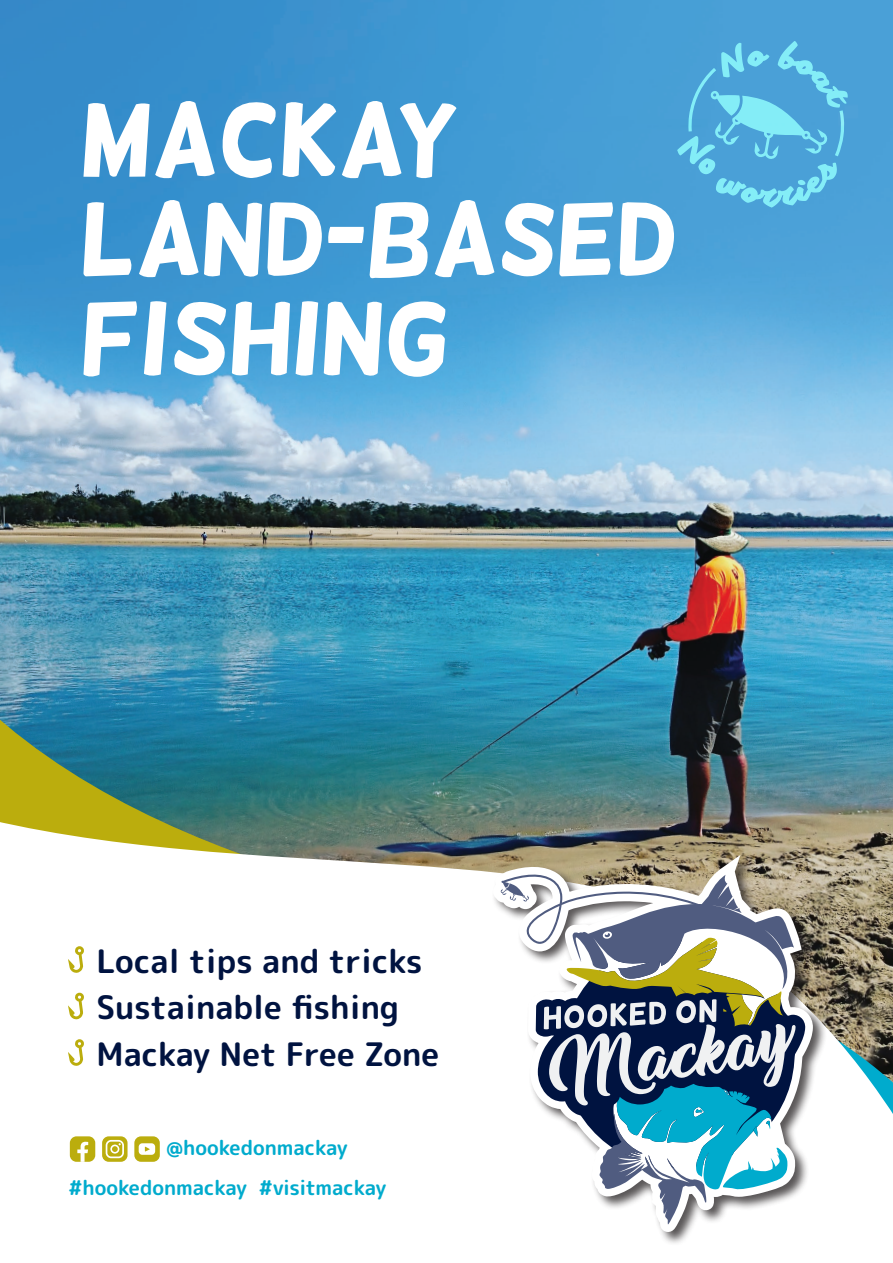
<style>
.page{position:relative;width:893px;height:1263px;background:#fff}
.page>*{position:absolute;margin:0;border:0;box-sizing:border-box;transform-origin:0 0}
.t1{font:99.9px/99px "Helsinki";color:#fff}
.t2{font:700 32.4px "Rounded Mplus 1 c";color:#001340}
.t3{font:700 20.25px "Rounded Mplus 1 c";color:#00abcd}
</style>
<div class="page">
<img style="left:0;top:0;width:893px;height:517px">
<img style="left:0;top:517px;width:893px;height:51px">
<img style="left:0;top:568px;width:893px;height:589px">
<div style="left:134px;top:1136px;width:26px;height:26px;background:#bbad0d;border-radius:7px"></div>
<svg style="left:139px;top:1143px;width:16px;height:12px"></svg>
<svg style="left:102px;top:1136px;width:26px;height:26px"></svg>
<svg style="left:106px;top:1140px;width:18px;height:18px"></svg>
<svg style="left:70px;top:1136px;width:25px;height:26px"></svg>
<svg style="left:68px;top:945px;width:17px;height:28px"></svg>
<svg style="left:68px;top:992px;width:17px;height:28px"></svg>
<svg style="left:68px;top:1038px;width:17px;height:28px"></svg>
<div style="left:491px;top:854px;width:336px;height:392px;background:#231f20;opacity:.75"></div>
<svg style="left:492px;top:855px;width:321px;height:377px"></svg>
<svg style="left:501px;top:872px;width:304px;height:353px"></svg>
<svg style="left:677px;top:41px;width:171px;height:167px;background:#57b1de"></svg>
<p class="t1" style="left:81px;top:92px;width:598px">MACKAY<br>LAND-BASED<br>FISHING</p>
<p class="t2" style="left:97px;top:938px;width:328px">Local tips and tricks</p>
<p class="t2" style="left:97px;top:984px;width:304px">Sustainable fishing</p>
<p class="t2" style="left:97px;top:1031px;width:344px">Mackay Net Free Zone</p>
<p class="t3" style="left:167px;top:1133px;width:183px">@hookedonmackay</p>
<p class="t3" style="left:69px;top:1173px;width:319px">#hookedonmackay #visitmackay</p>
</div>
